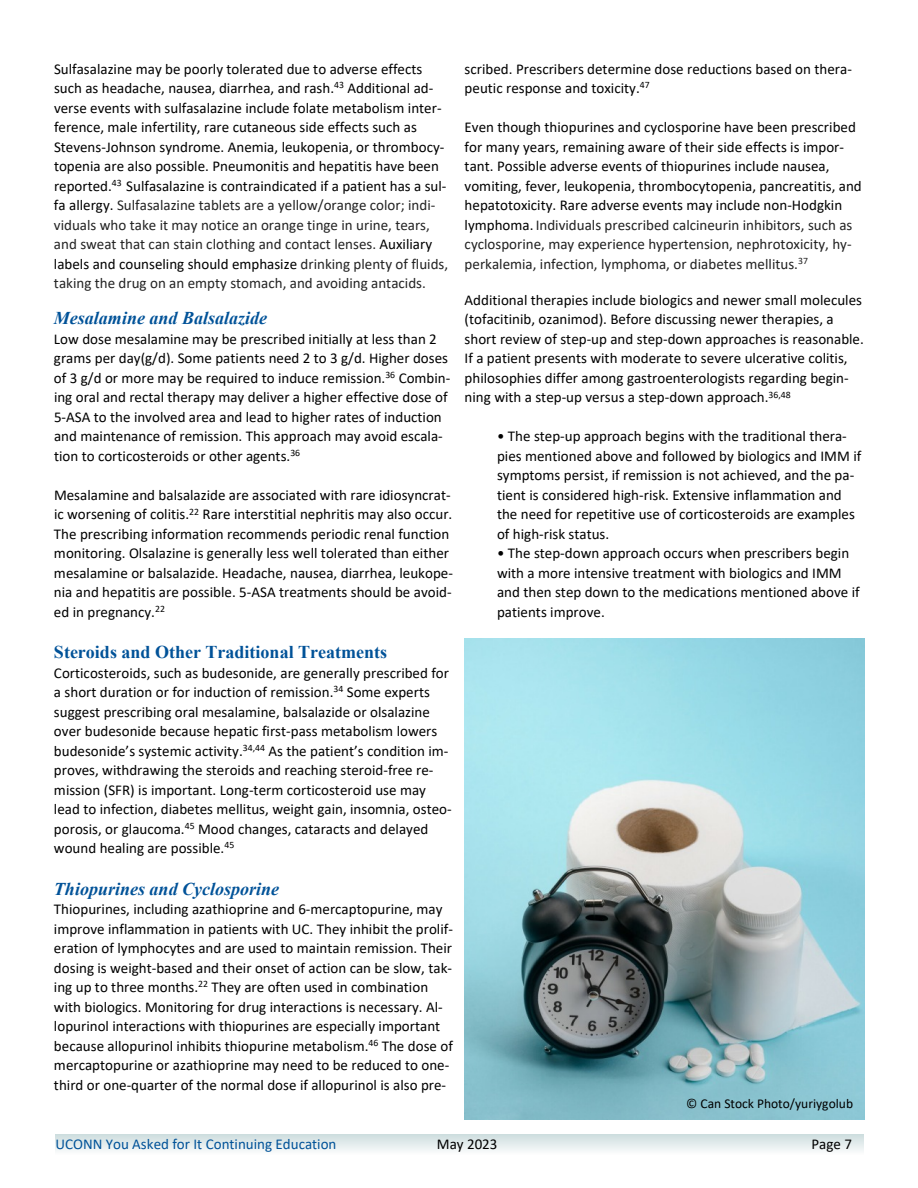
<style>
.page{position:relative;width:918px;height:1188px;background:#fff}
.page>*{position:absolute;margin:0;border:0;box-sizing:border-box;transform-origin:0 0}
.t1{font:italic 700 18px "Times New Roman";color:#015298}
.t2{font:700 18px "Times New Roman";color:#015298}
.t3{font:15px/19.5px "Calibri";color:#000}
.t4{font:15px "Calibri";color:#005298}
.t5{font:13.5px "Calibri";color:#000}
.s1{color:#232323}
.s2{color:#212121}
</style>
<div class="page">
<div style="left:55px;top:1134px;width:809px;height:20px;background:linear-gradient(to bottom,#cdddde,#f8fafa)"></div>
<img style="left:464px;top:639px;width:401px;height:480px">
<p class="t3" style="left:54px;top:60px;width:396px">Sulfasalazine may be poorly tolerated due to adverse effects such as headache, nausea, diarrhea, and rash.<sup>43</sup> Additional ad&shy;verse events with sulfasalazine include folate metabolism inter&shy;ference, male infertility, rare cutaneous side effects such as Stevens-Johnson syndrome. Anemia, leukopenia, or thrombocy&shy;topenia are also possible. Pneumonitis and hepatitis have been reported.<sup>43</sup> Sulfasalazine is contraindicated if a patient has a sul&shy;fa allergy. <span class="s1">Sulfasalazine tablets are a yellow/orange color; indi&shy;viduals who take it may notice an orange tinge in urine, tears, and sweat that can stain clothing and contact lenses.</span> Auxiliary labels and counseling should emphasize <span class="s1">drinking plenty of fluids, taking the drug on an empty stomach, and avoiding antacids.</span></p>
<p class="t1" style="left:54px;top:312px;width:215px">Mesalamine and Balsalazide</p>
<p class="t3" style="left:54px;top:330px;width:398px">Low dose mesalamine may be prescribed initially at less than 2 grams per day(g/d). Some patients need 2 to 3 g/d. Higher doses of 3 g/d or more may be required to induce remission.<sup>36</sup> Combin&shy;ing oral and rectal therapy may deliver a higher effective dose of 5-ASA to the involved area and lead to higher rates of induction and maintenance of remission. This approach may avoid escala&shy;tion to corticosteroids or other agents.<sup>36</sup></p>
<p class="t3" style="left:54px;top:486px;width:401px">Mesalamine and balsalazide are associated with rare idiosyncrat&shy;ic worsening of colitis.<sup>22</sup> Rare interstitial nephritis may also occur.<br>The prescribing information recommends periodic renal function monitoring. Olsalazine is generally less well tolerated than either mesalamine or balsalazide. Headache, nausea, diarrhea, leukope&shy;nia and hepatitis are possible. 5-ASA treatments should be avoid&shy;ed in pregnancy.<sup>22</sup></p>
<p class="t2" style="left:54px;top:646px;width:335px">Steroids and Other Traditional Treatments</p>
<p class="t3" style="left:54px;top:664px;width:399px">Corticosteroids, such as budesonide, are generally prescribed for a short duration or for induction of remission.<sup>34</sup> Some experts suggest prescribing oral mesalamine, balsalazide or olsalazine over budesonide because hepatic first-pass metabolism lowers budesonide’s systemic activity.<sup>34,44</sup> As the patient’s condition im&shy;proves, withdrawing the steroids and reaching steroid-free re&shy;mission (SFR) is important. Long-term corticosteroid use may lead to infection, diabetes mellitus, weight gain, insomnia, osteo&shy;porosis, or glaucoma.<sup>45</sup> Mood changes, cataracts and delayed wound healing are possible.<sup>45</sup></p>
<p class="t1" style="left:54px;top:882px;width:227px">Thiopurines and Cyclosporine</p>
<p class="t3" style="left:54px;top:901px;width:400px">Thiopurines, including azathioprine and 6-mercaptopurine, may improve inflammation in patients with UC. They inhibit the prolif&shy;eration of lymphocytes and are used to maintain remission. Their dosing is weight-based and their onset of action can be slow, tak&shy;ing up to three months.<sup>22</sup> They are often used in combination with biologics. Monitoring for drug interactions is necessary. Al&shy;lopurinol interactions with thiopurines are especially important because allopurinol inhibits thiopurine metabolism.<sup>46</sup> The dose of mercaptopurine or azathioprine may need to be reduced to one&shy;third or one-quarter of the normal dose if allopurinol is also pre-</p>
<p class="t3" style="left:465px;top:60px;width:389px">scribed. Prescribers determine dose reductions based on thera&shy;peutic response and toxicity.<sup>47</sup></p>
<p class="t3" style="left:465px;top:118px;width:399px">Even though thiopurines and cyclosporine have been prescribed for many years, remaining aware of their side effects is impor&shy;tant. Possible adverse events of thiopurines include nausea, vomiting, fever, leukopenia, thrombocytopenia, pancreatitis, and hepatotoxicity. Rare adverse events may include non-Hodgkin lymphoma. <span class="s2">Individuals prescribed calcineurin inhibitors, such as cyclosporine, may experience hypertension, nephrotoxicity, hy&shy;perkalemia, infection, lymphoma, or diabetes mellitus.</span><sup>37</sup></p>
<p class="t3" style="left:465px;top:291px;width:401px">Additional therapies include biologics and newer small molecules (tofacitinib, ozanimod). Before discussing newer therapies, a short review of step-up and step-down approaches is reasonable.<br>If a patient presents with moderate to severe ulcerative colitis, philosophies differ among gastroenterologists regarding begin&shy;ning with a step-up versus a step-down approach.<sup>36,48</sup></p>
<p class="t3" style="left:497px;top:428px;width:366px">• The step-up approach begins with the traditional thera&shy;pies mentioned above and followed by biologics and IMM if symptoms persist, if remission is not achieved, and the pa&shy;tient is considered high-risk. Extensive inflammation and the need for repetitive use of corticosteroids are examples of high-risk status.</p>
<p class="t3" style="left:497px;top:545px;width:364px">• The step-down approach occurs when prescribers begin with a more intensive treatment with biologics and IMM and then step down to the medications mentioned above if patients improve.</p>
<p class="t5" style="left:686px;top:1098px;width:168px">© Can Stock Photo/yuriygolub</p>
<p class="t4" style="left:55px;top:1138px;width:283px">UCONN You Asked for It Continuing Education</p>
<p class="t3" style="left:437px;top:1136px;width:62px">May 2023</p>
<p class="t3" style="left:811px;top:1136px;width:42px">Page 7</p>
</div>
